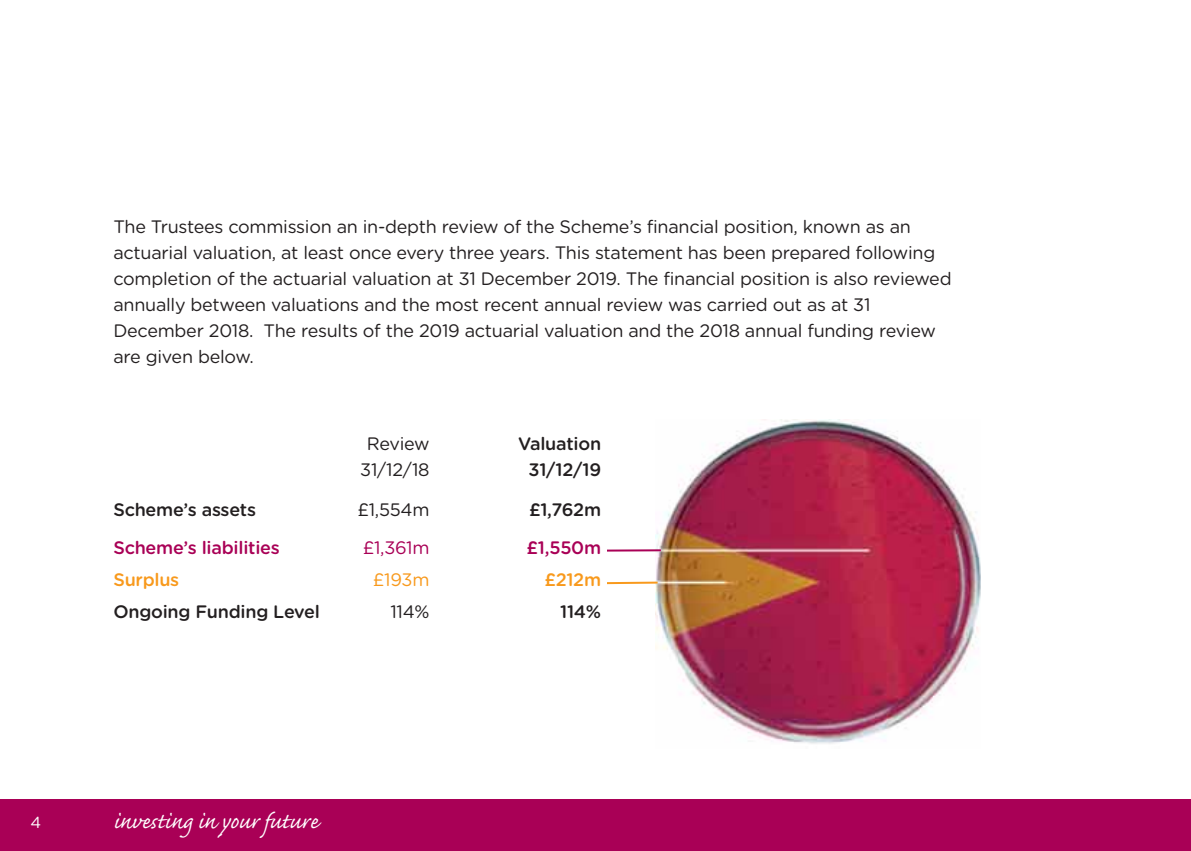
<style>
.page{position:relative;width:1191px;height:851px;background:#fff}
.page>*{position:absolute;margin:0;border:0;box-sizing:border-box;transform-origin:0 0}
.t1{font:28px "Caflisch Script";color:#fff}
.t2{font:18px/26px "Gotham Rounded";letter-spacing:-.015em;color:#231f20}
.t3{font:500 18px "Gotham Rounded";letter-spacing:-.015em;color:#231f20}
.t4{font:500 18px "Gotham Rounded";letter-spacing:-.015em;color:#a90056}
.t5{font:500 18px "Gotham Rounded";letter-spacing:-.015em;color:#f8991c}
.t6{font:18px "Gotham Rounded";color:#a90056}
.t7{font:18px "Gotham Rounded";color:#f8991c}
.t8{font:16px "Gotham Rounded";color:#fff}
</style>
<div class="page">
<div style="left:0;top:799px;width:1191px;height:51px;background:#a90056"></div>
<img style="left:656px;top:419px;width:324px;height:325px">
<hr style="left:605px;top:549px;width:56px;height:2px;background:#a90056">
<hr style="left:606px;top:581px;width:51px;height:3px;background:#f8991c">
<div style="left:600px;top:542px;width:7px;height:51px;background:#fff"></div>
<p class="t2" style="left:113px;top:215px;width:839px">The Trustees commission an in-depth review of the Scheme’s financial position, known as an actuarial valuation, at least once every three years. This statement has been prepared following completion of the actuarial valuation at 31 December 2019. The financial position is also reviewed annually between valuations and the most recent annual review was carried out as at 31<br>December 2018. The results of the 2019 actuarial valuation and the 2018 annual funding review are given below.</p>
<p class="t2" style="left:367px;top:431px;width:64px">Review</p>
<p class="t3" style="left:518px;top:436px;width:84px">Valuation</p>
<p class="t2" style="left:360px;top:457px;width:71px">31/12/18</p>
<p class="t3" style="left:528px;top:462px;width:74px">31/12/19</p>
<p class="t3" style="left:113px;top:502px;width:144px">Scheme’s assets</p>
<p class="t2" style="left:357px;top:497px;width:74px">£1,554m</p>
<p class="t3" style="left:529px;top:502px;width:74px">£1,762m</p>
<p class="t4" style="left:113px;top:541px;width:168px">Scheme’s liabilities</p>
<p class="t6" style="left:363px;top:541px;width:68px">£1,361m</p>
<p class="t4" style="left:526px;top:541px;width:76px">£1,550m</p>
<p class="t5" style="left:113px;top:572px;width:67px">Surplus</p>
<p class="t7" style="left:373px;top:572px;width:58px">£193m</p>
<p class="t5" style="left:544px;top:572px;width:58px">£212m</p>
<p class="t3" style="left:113px;top:604px;width:208px">Ongoing Funding Level</p>
<p class="t2" style="left:390px;top:599px;width:41px">114%</p>
<p class="t3" style="left:560px;top:604px;width:43px">114%</p>
<p class="t8" style="left:30px;top:815px;width:12px">4</p>
<h1 class="t1" style="left:113px;top:811px;width:206px">investing in your future</h1>
</div>
